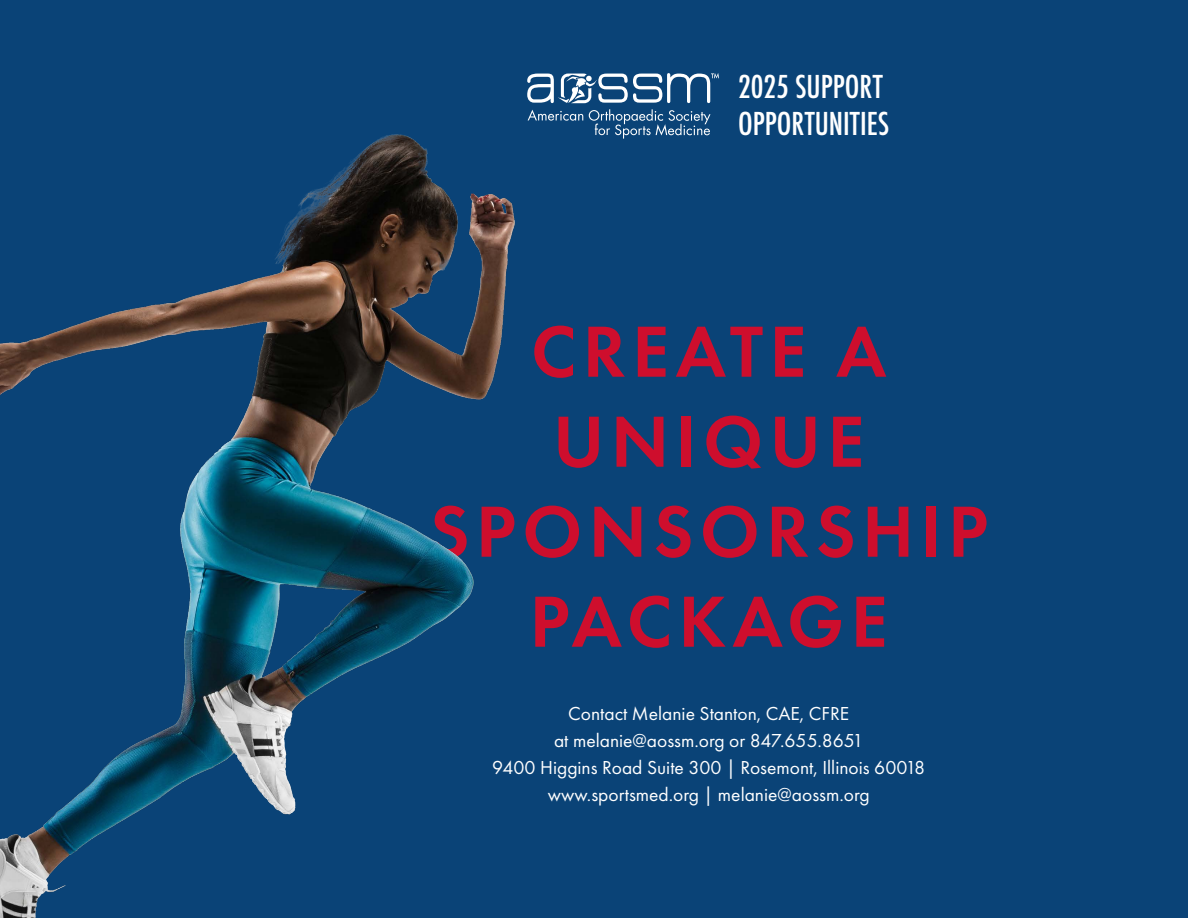
<style>
.page{position:relative;width:1188px;height:918px;background:#0a4377}
.page>*{position:absolute;margin:0;border:0;box-sizing:border-box;transform-origin:0 0}
.t1{font:600 75px/90px "Futura PT";letter-spacing:.085em;color:#ce0e2d;text-align:center}
.t2{font:500 condensed 30.6px/36.8px "Futura";color:#fff}
.Body_copy{font:19.5px "Futura PT";color:#fff}
</style>
<div class="page">
<svg style="left:566px;top:113px;width:17px;height:8px"></svg>
<svg style="left:589px;top:109px;width:121px;height:30px"></svg>
<svg style="left:527px;top:73px;width:192px;height:30px"></svg>
<img style="left:0;top:109px;width:566px;height:809px">
<p class="t2" style="left:738px;top:69px;width:153px">2025 SUPPORT<br>OPPORTUNITIES</p>
<p class="t1" style="left:429px;top:306px;width:560px">CREATE A<br>UNIQUE<br>SPONSORSHIP<br>PACKAGE</p>
<p class="Body_copy" style="left:568px;top:702px;width:282px">Contact Melanie Stanton, CAE, CFRE</p>
<p class="Body_copy" style="left:554px;top:729px;width:311px">at melanie@aossm.org or 847.655.8651</p>
<p class="Body_copy" style="left:492px;top:756px;width:435px">9400 Higgins Road Suite 300 | Rosemont, Illinois 60018</p>
<p class="Body_copy" style="left:548px;top:783px;width:323px">www.sportsmed.org | melanie@aossm.org</p>
</div>
